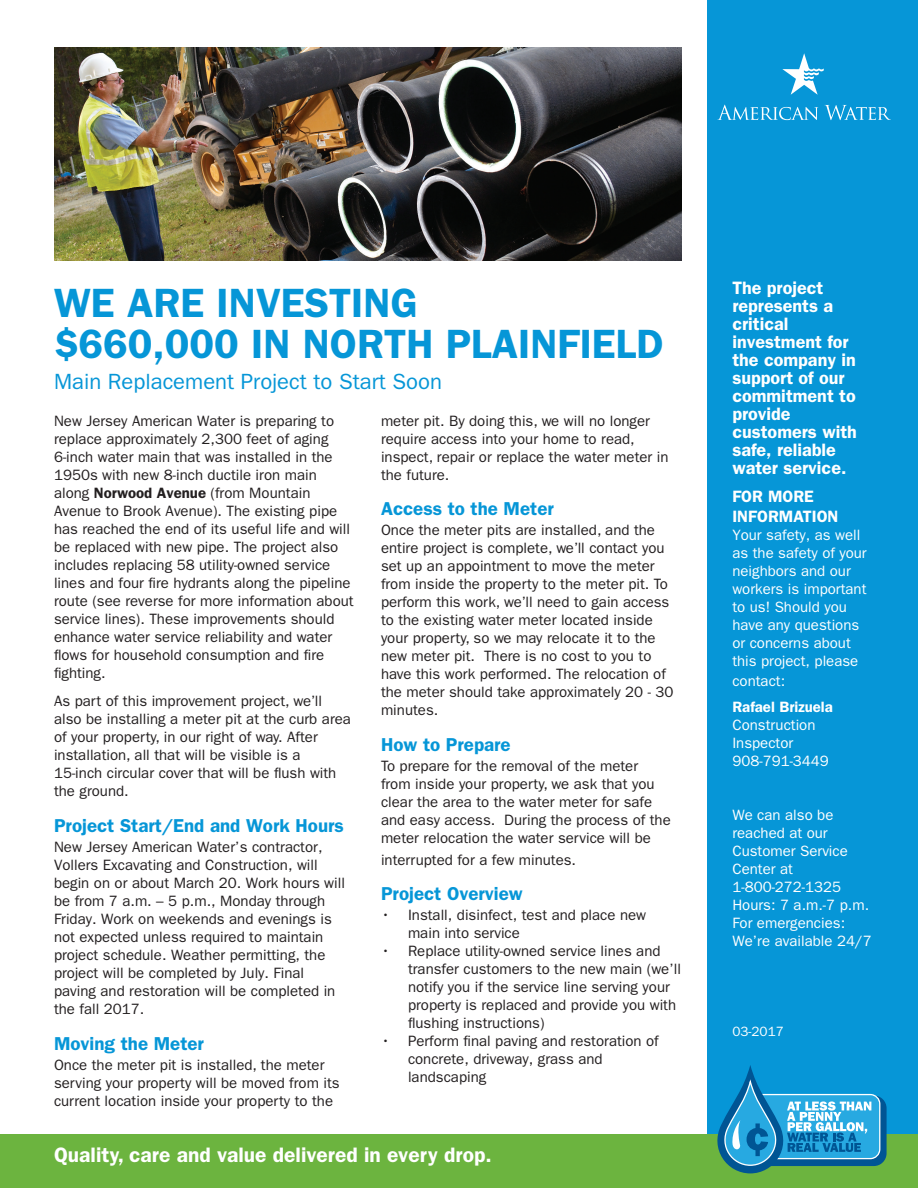
<style>
.page{position:relative;width:918px;height:1188px;background:#fff}
.page>*{position:absolute;margin:0;border:0;box-sizing:border-box;transform-origin:0 0}
.t1{font:600 41.1px/41.1px "ITC Franklin Gothic Std";color:#0696d7}
.t2{font:22.05px "ITC Franklin Gothic Std";color:#0696d7}
.t3{font:600 21px "ITC Franklin Gothic Std";color:#fff}
.t4{font:600 18.75px "ITC Franklin Gothic Std";color:#0696d7}
.t5{font:600 18px/18px "ITC Franklin Gothic Std";color:#fff}
.t6{font:600 16.5px/19.8px "ITC Franklin Gothic Std";color:#fff}
.t7{font:15px/18px "ITC Franklin Gothic Std";color:#231f20}
.t8{font:15px/18px "ITC Franklin Gothic Std";color:#fff}
.t9{font:600 15px "ITC Franklin Gothic Std";color:#fff}
.t10{font:13.5px "ITC Franklin Gothic Std";color:#fff}
.s1{font-weight:600}
</style>
<div class="page">
<div style="left:707px;top:0;width:211px;height:1188px;background:#0696d7"></div>
<svg style="left:717px;top:105px;width:101px;height:15px"></svg>
<svg style="left:825px;top:105px;width:66px;height:15px"></svg>
<svg style="left:782px;top:53px;width:42px;height:42px"></svg>
<div style="left:0;top:1134px;width:918px;height:54px;background:#6cb43f"></div>
<img style="left:54px;top:48px;width:627px;height:213px">
<div style="left:741px;top:1096px;width:146px;height:70px;background:linear-gradient(to bottom,#005697,#025691);border-radius:13px"></div>
<svg style="left:717px;top:1065px;width:163px;height:108px"></svg>
<h1 class="t1" style="left:54px;top:282px;width:611px">WE ARE INVESTING<br>$660,000 IN NORTH PLAINFIELD</h1>
<h2 class="t2" style="left:54px;top:369px;width:390px">Main Replacement Project to Start Soon</h2>
<p class="t7" style="left:54px;top:412px;width:301px">New Jersey American Water is preparing to replace approximately 2,300 feet of aging 6-inch water main that was installed in the 1950s with new 8-inch ductile iron main along <span class="s1">Norwood Avenue</span> (from Mountain Avenue to Brook Avenue). The existing pipe has reached the end of its useful life and will be replaced with new pipe. The project also includes replacing 58 utility-owned service lines and four fire hydrants along the pipeline route (see reverse for more information about service lines). These improvements should enhance water service reliability and water flows for household consumption and fire fighting.</p>
<p class="t7" style="left:54px;top:692px;width:299px">As part of this improvement project, we’ll also be installing a meter pit at the curb area of your property, in our right of way. After installation, all that will be visible is a 15-inch circular cover that will be flush with the ground.</p>
<p class="t4" style="left:54px;top:814px;width:291px">Project Start/End and Work Hours</p>
<p class="t7" style="left:54px;top:838px;width:293px">New Jersey American Water’s contractor, Vollers Excavating and Construction, will begin on or about March 20. Work hours will be from 7 a.m. – 5 p.m., Monday through Friday. Work on weekends and evenings is not expected unless required to maintain project schedule. Weather permitting, the project will be completed by July. Final paving and restoration will be completed in the fall 2017.</p>
<p class="t4" style="left:54px;top:1032px;width:152px">Moving the Meter</p>
<p class="t7" style="left:54px;top:1056px;width:287px">Once the meter pit is installed, the meter serving your property will be moved from its current location inside your property to the</p>
<p class="t7" style="left:381px;top:412px;width:289px">meter pit. By doing this, we will no longer require access into your home to read, inspect, repair or replace the water meter in the future.</p>
<p class="t4" style="left:381px;top:498px;width:174px">Access to the Meter</p>
<p class="t7" style="left:381px;top:521px;width:294px">Once the meter pits are installed, and the entire project is complete, we’ll contact you set up an appointment to move the meter from inside the property to the meter pit. To perform this work, we’ll need to gain access to the existing water meter located inside your property, so we may relocate it to the new meter pit. There is no cost to you to have this work performed. The relocation of the meter should take approximately 20 - 30 minutes.</p>
<p class="t4" style="left:381px;top:733px;width:131px">How to Prepare</p>
<p class="t7" style="left:381px;top:757px;width:291px">To prepare for the removal of the meter from inside your property, we ask that you clear the area to the water meter for safe and easy access. During the process of the meter relocation the water service will be</p>
<p class="t7" style="left:381px;top:851px;width:197px">interrupted for a few minutes.</p>
<p class="t4" style="left:381px;top:882px;width:143px">Project Overview</p>
<p class="t7" style="left:408px;top:906px;width:240px;text-indent:-27px">• Install, disinfect, test and place new main into service</p>
<p class="t7" style="left:408px;top:942px;width:275px;text-indent:-27px">• Replace utility-owned service lines and transfer customers to the new main (we’ll notify you if the service line serving your property is replaced and provide you with flushing instructions)</p>
<p class="t7" style="left:408px;top:1032px;width:252px;text-indent:-27px">• Perform final paving and restoration of concrete, driveway, grass and landscaping</p>
<h3 class="t3" style="left:54px;top:1142px;width:439px">Quality, care and value delivered in every drop.</h3>
<p class="t5" style="left:732px;top:278px;width:126px">The project represents a critical investment for the company in support of our commitment to provide customers with safe, reliable water service.</p>
<p class="t6" style="left:732px;top:486px;width:108px">FOR MORE<br>INFORMATION</p>
<p class="t8" style="left:732px;top:526px;width:136px">Your safety, as well as the safety of your neighbors and our workers is important to us! Should you have any questions or concerns about this project, please</p>
<p class="t8" style="left:732px;top:672px;width:54px">contact:</p>
<p class="t9" style="left:732px;top:698px;width:102px">Rafael Brizuela</p>
<p class="t8" style="left:732px;top:716px;width:98px">Construction<br>Inspector<br>908-791-3449</p>
<p class="t8" style="left:732px;top:806px;width:141px">We can also be reached at our<br>Customer Service<br>Center at<br>1-800-272-1325<br>Hours: 7 a.m.-7 p.m.<br>For emergencies:<br>We’re available 24/7</p>
<p class="t10" style="left:732px;top:1024px;width:53px">03-2017</p>
</div>
